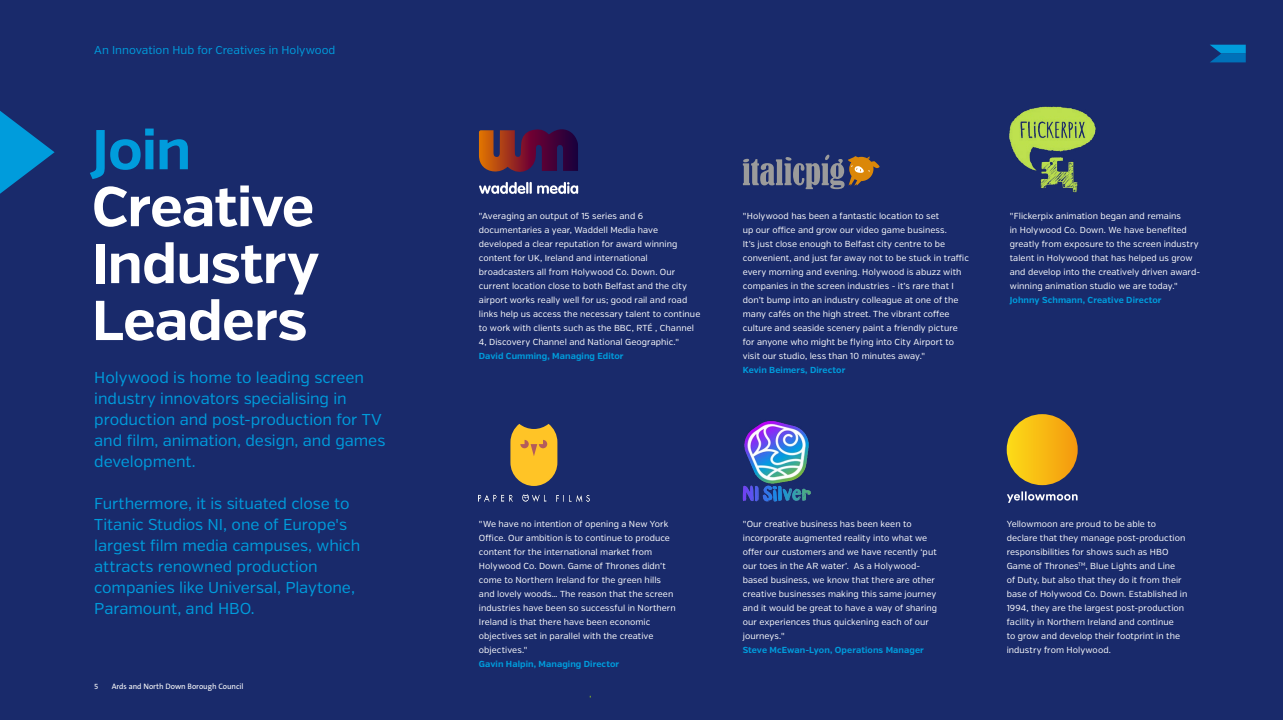
<style>
.page{position:relative;width:1283px;height:720px;background:#fff}
.page>*{position:absolute;margin:0;border:0;box-sizing:border-box;transform-origin:0 0}
.t1{font:700 56px/56.9px "Verb";letter-spacing:-.015em;color:#fff}
.t2{font:15.75px/21px "Verb";letter-spacing:-.005em;color:#009cdc}
.t3{font:11.38px "Verb";color:#009cdc}
.t4{font:8.75px/14px "Verb";letter-spacing:.005em;color:#fff}
.t5{font:700 8.75px "Verb";letter-spacing:.01em;color:#009cdc}
.t6{font:7.88px "The Sans B5 Plain";color:#fff}
.s1{color:#009cdc}
</style>
<div class="page">
<div style="left:0;top:0;width:1282px;height:719px;background:#192a6b"></div>
<svg style="left:0;top:111px;width:55px;height:83px"></svg>
<svg style="left:1210px;top:45px;width:35px;height:17px"></svg>
<svg style="left:479px;top:182px;width:99px;height:12px"></svg>
<svg style="left:742px;top:154px;width:137px;height:35px"></svg>
<img style="left:479px;top:494px;width:111px;height:7px">
<svg style="left:510px;top:424px;width:47px;height:62px;background:#d8a732"></svg>
<svg style="left:742px;top:485px;width:11px;height:16px"></svg>
<img style="left:744px;top:421px;width:65px;height:62px">
<svg style="left:479px;top:129px;width:99px;height:43px"></svg>
<img style="left:1009px;top:106px;width:87px;height:87px">
<svg style="left:1006px;top:414px;width:71px;height:71px;background:#f4b714"></svg>
<svg style="left:1007px;top:491px;width:70px;height:11px"></svg>
<p class="t3" style="left:94px;top:43px;width:243px">An Innovation Hub for Creatives in Holywood</p>
<p class="t1" style="left:92px;top:122px;width:229px"><span class="s1">Join<br></span>Creative<br>Industry<br>Leaders</p>
<p class="t2" style="left:94px;top:367px;width:292px">Holywood is home to leading screen industry innovators specialising in production and post-production for TV and film, animation, design, and games development.</p>
<p class="t2" style="left:94px;top:493px;width:267px">Furthermore, it is situated close to<br>Titanic Studios NI, one of Europe's largest film media campuses, which attracts renowned production companies like Universal, Playtone,<br>Paramount, and HBO.</p>
<p class="t6" style="left:94px;top:681px;width:6px">5</p>
<p class="t6" style="left:112px;top:681px;width:133px">Ards and North Down Borough Council</p>
<p class="t4" style="left:479px;top:209px;width:223px">"Averaging an output of 15 series and 6 documentaries a year, Waddell Media have developed a clear reputation for award winning content for UK, Ireland and international broadcasters all from Holywood Co. Down. Our current location close to both Belfast and the city airport works really well for us; good rail and road links help us access the necessary talent to continue to work with clients such as the BBC, RTÉ , Channel 4, Discovery Channel and National Geographic."</p>
<p class="t5" style="left:479px;top:351px;width:146px">David Cumming, Managing Editor</p>
<p class="t4" style="left:742px;top:209px;width:227px">"Holywood has been a fantastic location to set<br>up our office and grow our video game business.<br>It’s just close enough to Belfast city centre to be convenient, and just far away not to be stuck in traffic every morning and evening. Holywood is abuzz with companies in the screen industries - it’s rare that I don’t bump into an industry colleague at one of the many cafés on the high street. The vibrant coffee culture and seaside scenery paint a friendly picture for anyone who might be flying into City Airport to visit our studio, less than 10 minutes away."</p>
<p class="t5" style="left:742px;top:365px;width:104px">Kevin Beimers, Director</p>
<p class="t4" style="left:1009px;top:209px;width:192px">"Flickerpix animation began and remains<br>in Holywood Co. Down. We have benefited greatly from exposure to the screen industry talent in Holywood that has helped us grow and develop into the creatively driven award&shy;winning animation studio we are today."</p>
<p class="t5" style="left:1009px;top:295px;width:153px">Johnny Schmann, Creative Director</p>
<p class="t4" style="left:479px;top:517px;width:198px">"We have no intention of opening a New York Office. Our ambition is to continue to produce content for the international market from Holywood Co. Down. Game of Thrones didn’t come to Northern Ireland for the green hills and lovely woods… The reason that the screen industries have been so successful in Northern Ireland is that there have been economic objectives set in parallel with the creative objectives."</p>
<p class="t5" style="left:479px;top:658px;width:142px">Gavin Halpin, Managing Director</p>
<p class="t4" style="left:742px;top:517px;width:196px">"Our creative business has been keen to incorporate augmented reality into what we offer our customers and we have recently ‘put our toes in the AR water’. As a Holywood&shy;based business, we know that there are other creative businesses making this same journey and it would be great to have a way of sharing our experiences thus quickening each of our journeys."</p>
<p class="t5" style="left:742px;top:644px;width:183px">Steve McEwan-Lyon, Operations Manager</p>
<p class="t4" style="left:1006px;top:517px;width:182px">Yellowmoon are proud to be able to declare that they manage post-production responsibilities for shows such as HBO Game of Thrones<sup>TM</sup>, Blue Lights and Line<br>of Duty, but also that they do it from their base of Holywood Co. Down. Established in 1994, they are the largest post-production facility in Northern Ireland and continue<br>to grow and develop their footprint in the industry from Holywood.</p>
</div>
